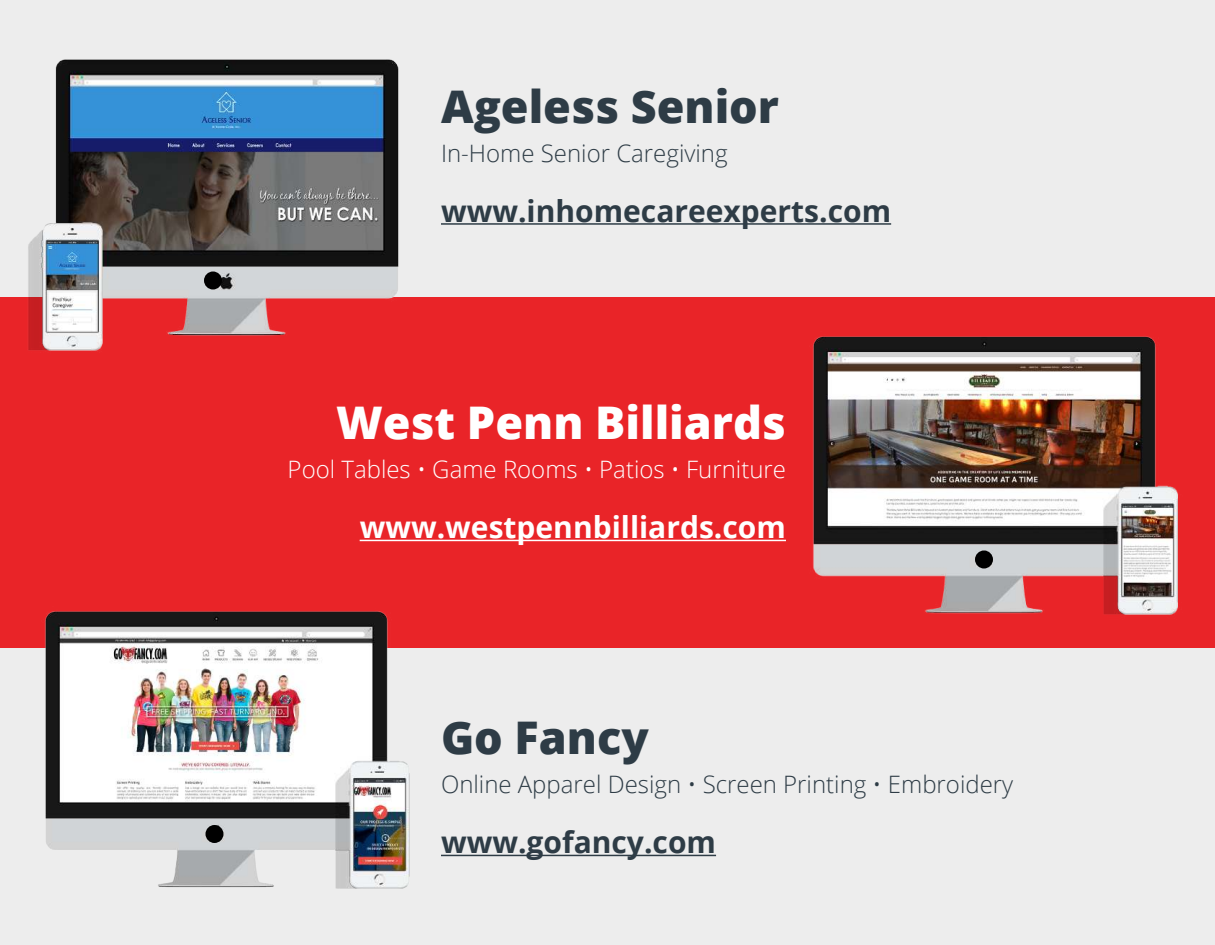
<style>
.page{position:relative;width:1215px;height:945px;background:#ededed}
.page>*{position:absolute;margin:0;border:0;box-sizing:border-box;transform-origin:0 0}
.t1{font:800 45px "Open Sans";color:#2e3c46}
.t2{font:800 45px "Open Sans";color:#fff}
.t3{font:700 30px "Open Sans";color:#2e3c46}
.t4{font:700 30px "Open Sans";color:#fff}
.t5{font:300 24px "Open Sans";color:#2e3c46}
.t6{font:300 24px "Open Sans";color:#fff}
</style>
<div class="page">
<div style="left:0;top:297px;width:1215px;height:351px;background:#e92428"></div>
<img style="left:774px;top:336px;width:404px;height:279px">
<div style="left:975px;top:550px;width:18px;height:18px;background:#000;border-radius:50%"></div>
<img style="left:28px;top:59px;width:371px;height:292px">
<div style="left:204px;top:272px;width:18px;height:18px;background:#000;border-radius:50%"></div>
<hr style="left:441px;top:223px;width:450px;height:2px;background:#2e3c46">
<hr style="left:360px;top:540px;width:426px;height:1px;background:#fff">
<hr style="left:441px;top:855px;width:275px;height:1px;background:#2e3c46">
<img style="left:45px;top:539px;width:393px;height:350px">
<div style="left:206px;top:825px;width:18px;height:18px;background:#000;border-radius:50%"></div>
<h1 class="t1" style="left:441px;top:72px;width:340px">Ageless Senior</h1>
<p class="t5" style="left:441px;top:137px;width:288px">In-Home Senior Caregiving</p>
<p class="t3" style="left:441px;top:190px;width:452px">www.inhomecareexperts.com</p>
<h1 class="t2" style="left:336px;top:389px;width:451px">West Penn Billiards</h1>
<p class="t6" style="left:288px;top:453px;width:500px">Pool Tables • Game Rooms • Patios • Furniture</p>
<p class="t4" style="left:360px;top:506px;width:428px">www.westpennbilliards.com</p>
<h1 class="t1" style="left:441px;top:704px;width:209px">Go Fancy</h1>
<p class="t5" style="left:441px;top:768px;width:574px">Online Apparel Design • Screen Printing • Embroidery</p>
<p class="t3" style="left:441px;top:821px;width:277px">www.gofancy.com</p>
</div>
